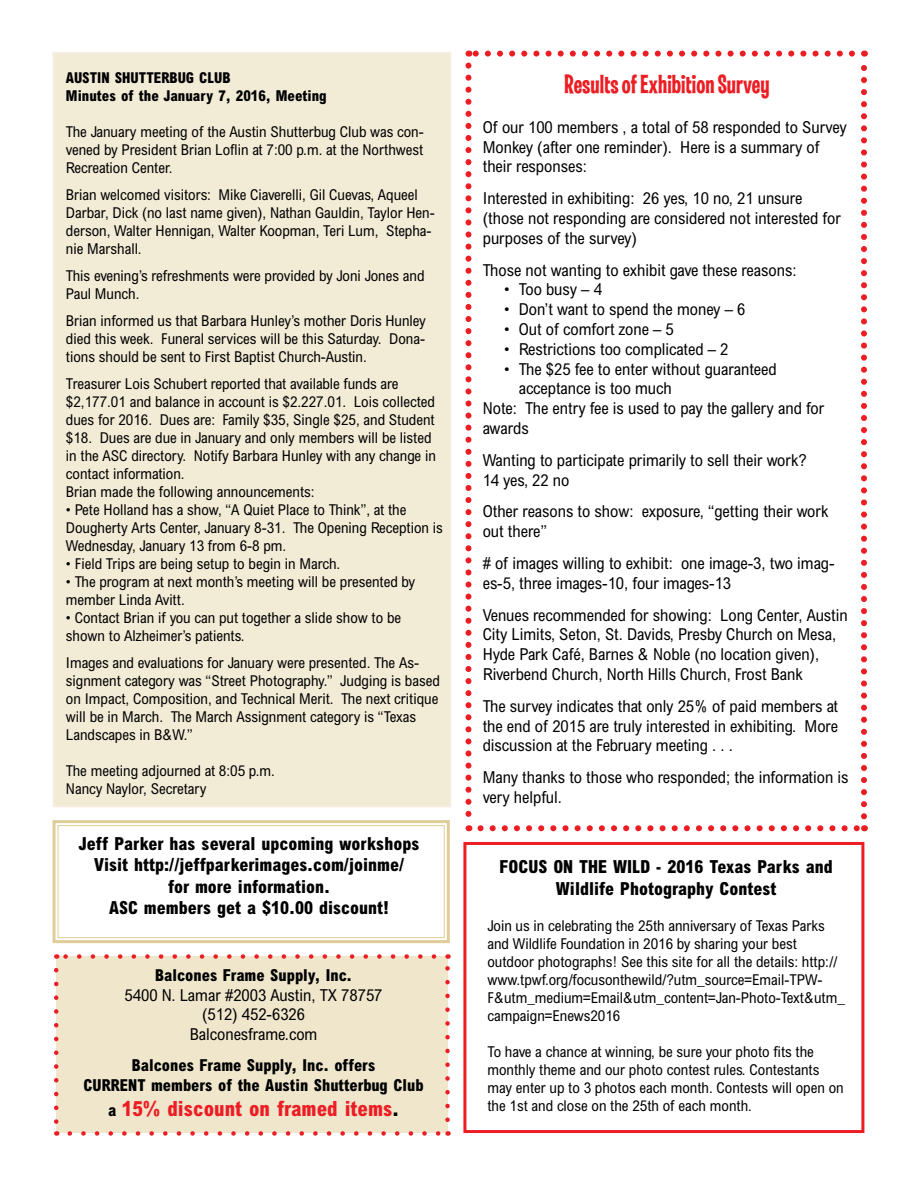
<style>
.page{position:relative;width:918px;height:1188px;background:#fff}
.page>*{position:absolute;margin:0;border:0;box-sizing:border-box;transform-origin:0 0}
.t1{font:27px "Las Vegas Jackpot";color:#ed1d24}
.t2{font:800 condensed 21px "Arial";color:#ed1d24}
.t3{font:800 condensed 18px/21.6px "Arial";color:#000;text-align:center}
.t4{font:condensed 16.5px/19.8px "Arial";color:#000}
.t5{font:800 condensed 16.5px/19.8px "Arial";color:#000;text-align:center}
.t6{font:condensed 15px/18px "Arial";color:#000}
.t7{font:800 condensed 15px/18px "Arial";color:#000}
.s1{font-size:16.5px;color:#000}
.s2{color:#000}
</style>
<div class="page">
<svg style="left:480px;top:825px;width:378px;height:6px"></svg>
<svg style="left:465px;top:65px;width:6px;height:766px"></svg>
<svg style="left:861px;top:51px;width:6px;height:765px"></svg>
<svg style="left:468px;top:51px;width:384px;height:6px"></svg>
<svg style="left:52px;top:820px;width:398px;height:124px"></svg>
<div style="left:58px;top:825px;width:387px;height:113px;border:1px solid #dfcc99"></div>
<div style="left:56px;top:957px;width:392px;height:176px;background:#efe6cc"></div>
<svg style="left:70px;top:1131px;width:371px;height:5px"></svg>
<svg style="left:63px;top:954px;width:371px;height:5px"></svg>
<svg style="left:54px;top:970px;width:4px;height:166px"></svg>
<svg style="left:445px;top:954px;width:5px;height:166px"></svg>
<div style="left:53px;top:53px;width:398px;height:754px;background:#f2ebd6"></div>
<div style="left:52px;top:52px;width:399px;height:755px;border:2px solid #f6eee3"></div>
<div style="left:463px;top:842px;width:401px;height:291px;border:3px solid #ed1d24"></div>
<p class="t7" style="left:66px;top:68px;width:262px">AUSTIN SHUTTERBUG CLUB<br>Minutes of the January 7, 2016, Meeting</p>
<p class="t6" style="left:66px;top:122px;width:359px;text-align:justify">The January meeting of the Austin Shutterbug Club was con&shy;vened by President Brian Loflin at 7:00 p.m. at the Northwest Recreation Center.</p>
<p class="t6" style="left:66px;top:185px;width:370px">Brian welcomed visitors: Mike Ciaverelli, Gil Cuevas, Aqueel Darbar, Dick (no last name given), Nathan Gauldin, Taylor Hen&shy;derson, Walter Hennigan, Walter Koopman, Teri Lum, Stepha&shy;nie Marshall.</p>
<p class="t6" style="left:66px;top:266px;width:360px">This evening’s refreshments were provided by Joni Jones and<br>Paul Munch.</p>
<p class="t6" style="left:66px;top:311px;width:361px;text-align:justify">Brian informed us that Barbara Hunley’s mother Doris Hunley died this week. Funeral services will be this Saturday. Dona&shy;tions should be sent to First Baptist Church-Austin.</p>
<p class="t6" style="left:66px;top:374px;width:371px">Treasurer Lois Schubert reported that available funds are $2,177.01 and balance in account is $2.227.01. Lois collected dues for 2016. Dues are: Family $35, Single $25, and Student $18. Dues are due in January and only members will be listed in the ASC directory. Notify Barbara Hunley with any change in contact information.<br>Brian made the following announcements:</p>
<p class="t6" style="left:66px;top:500px;width:378px">• Pete Holland has a show, “A Quiet Place to Think”, at the<br>Dougherty Arts Center, January 8-31. The Opening Reception is<br>Wednesday, January 13 from 6-8 pm.</p>
<p class="t6" style="left:66px;top:554px;width:276px">• Field Trips are being setup to begin in March.</p>
<p class="t6" style="left:66px;top:572px;width:351px">• The program at next month’s meeting will be presented by member Linda Avitt.</p>
<p class="t6" style="left:66px;top:608px;width:337px">• Contact Brian if you can put together a slide show to be shown to Alzheimer’s patients.</p>
<p class="t6" style="left:66px;top:653px;width:375px">Images and evaluations for January were presented. The As&shy;signment category was “Street Photography.” Judging is based on Impact, Composition, and Technical Merit. The next critique will be in March. The March Assignment category is “Texas Landscapes in B&amp;W.”</p>
<p class="t6" style="left:66px;top:761px;width:210px">The meeting adjourned at 8:05 p.m.<br>Nancy Naylor, Secretary</p>
<p class="t3" style="left:79px;top:832px;width:342px">Jeff Parker has several upcoming workshops Visit http://jeffparkerimages.com/joinme/<br>for more information.<br>ASC members get a $10.00 discount!</p>
<p class="t5" style="left:155px;top:965px;width:199px">Balcones Frame Supply, Inc.</p>
<p class="t4" style="left:125px;top:985px;width:259px;text-align:center">5400 N. Lamar #2003 Austin, TX 78757 (512) 452-6326<br>Balconesframe.com</p>
<p class="t5" style="left:84px;top:1055px;width:342px">Balcones Frame Supply, Inc. offers<br>CURRENT members of the Austin Shutterbug Club</p>
<h2 class="t2" style="left:108px;top:1096px;width:292px"><span class="s1">a</span> 15% discount on framed items<span class="s2">.</span></h2>
<h1 class="t1" style="left:564px;top:69px;width:207px">Results of Exhibition Survey</h1>
<p class="t4" style="left:483px;top:117px;width:365px">Of our 100 members , a total of 58 responded to Survey<br>Monkey (after one reminder). Here is a summary of their responses:</p>
<p class="t4" style="left:483px;top:188px;width:360px">Interested in exhibiting: 26 yes, 10 no, 21 unsure (those not responding are considered not interested for purposes of the survey)</p>
<p class="t4" style="left:483px;top:260px;width:315px">Those not wanting to exhibit gave these reasons:</p>
<p class="t4" style="left:504px;top:279px;width:99px">• Too busy – 4</p>
<p class="t4" style="left:504px;top:299px;width:243px">• Don’t want to spend the money – 6</p>
<p class="t4" style="left:504px;top:319px;width:171px">• Out of comfort zone – 5</p>
<p class="t4" style="left:504px;top:339px;width:226px">• Restrictions too complicated – 2</p>
<p class="t4" style="left:504px;top:359px;width:274px">• The $25 fee to enter without guaranteed</p>
<p class="t4" style="left:519px;top:378px;width:155px">acceptance is too much</p>
<p class="t4" style="left:483px;top:398px;width:343px">Note: The entry fee is used to pay the gallery and for</p>
<p class="t4" style="left:483px;top:418px;width:48px">awards</p>
<p class="t4" style="left:483px;top:450px;width:325px">Wanting to participate primarily to sell their work?<br>14 yes, 22 no</p>
<p class="t4" style="left:483px;top:501px;width:347px">Other reasons to show: exposure, “getting their work out there”</p>
<p class="t4" style="left:483px;top:553px;width:353px"># of images willing to exhibit: one image-3, two imag&shy;es-5, three images-10, four images-13</p>
<p class="t4" style="left:483px;top:605px;width:367px">Venues recommended for showing: Long Center, Austin City Limits, Seton, St. Davids, Presby Church on Mesa, Hyde Park Café, Barnes &amp; Noble (no location given), Riverbend Church, North Hills Church, Frost Bank</p>
<p class="t4" style="left:483px;top:696px;width:357px;text-align:justify">The survey indicates that only 25% of paid members at the end of 2015 are truly interested in exhibiting. More discussion at the February meeting . . .</p>
<p class="t4" style="left:483px;top:767px;width:367px">Many thanks to those who responded; the information is very helpful.</p>
<p class="t3" style="left:500px;top:856px;width:335px">FOCUS ON THE WILD - 2016 Texas Parks and<br>Wildlife Photography Contest</p>
<p class="t6" style="left:487px;top:916px;width:359px">Join us in celebrating the 25th anniversary of Texas Parks and Wildlife Foundation in 2016 by sharing your best outdoor photographs! See this site for all the details: http:// www.tpwf.org/focusonthewild/?utm_source=Email-TPW-F&amp;utm_medium=Email&amp;utm_content=Jan-Photo-Text&amp;utm_ campaign=Enews2016</p>
<p class="t6" style="left:487px;top:1042px;width:358px">To have a chance at winning, be sure your photo fits the monthly theme and our photo contest rules. Contestants may enter up to 3 photos each month. Contests will open on the 1st and close on the 25th of each month.</p>
</div>
